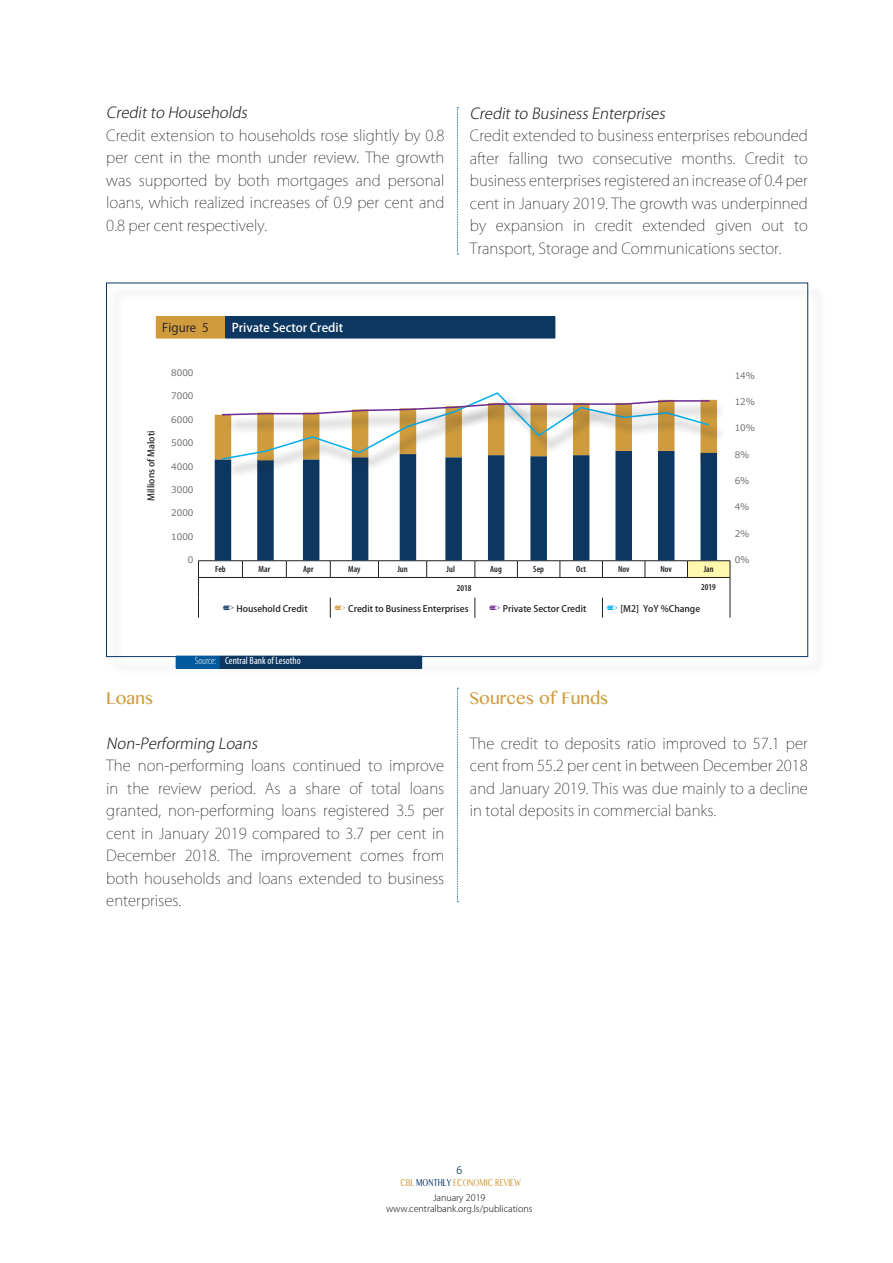
<style>
.page{position:relative;width:893px;height:1263px;background:#fff}
.page>*{position:absolute;margin:0;border:0;box-sizing:border-box;transform-origin:0 0}
.t1{font:200 15px/22.5px "Koz Go Pr 6 N";color:#231f20;text-align:justify}
.t2{font:italic 300 15px "Koz Go Pr 6 N";color:#231f20}
.t3{font:15px "Bangla MN";color:#cf9b3d}
.t4{font:500 12px "Koz Go Pro";color:#fff}
.t5{font:12px "Koz Go Pro";color:#231f20}
.t6{font:condensed 10.5px "Myriad Pro";color:#fff}
.t7{font:300 condensed 10.5px "Myriad Pro";color:#fff}
.t8{font:10.5px "Koz Go Pro";color:#264d62}
.t9{font:500 9px "Koz Go Pro";color:#231f20}
.t10{font:9px "Meiryo";color:#6c6d70}
.t11{font:300 9px "Koz Go Pro";color:#231f20}
.t12{font:600 condensed 9px "Myriad Pro";color:#231f20}
.t13{font:9px "Bangla MN";color:#cf9b3d;scale:.67 1}
.s1{font-family:"Monotype Sorts";font-weight:400;font-size:12px;color:#0c3761}
.s2{font-family:"Monotype Sorts";font-weight:400;font-size:12px;color:#cf9b3d}
.s3{font-family:"Monotype Sorts";font-weight:400;font-size:12px;color:#6e2a8e}
.s4{font-family:"Monotype Sorts";font-weight:400;font-size:12px;color:#00aeef}
.s5{color:#0c3761}
</style>
<div class="page">
<svg style="left:457px;top:107px;width:1px;height:148px"></svg>
<svg style="left:457px;top:688px;width:1px;height:214px"></svg>
<div style="left:687px;top:561px;width:43px;height:16px;background:#fff8ae"></div>
<hr style="left:198px;top:560px;width:44px;height:1px;background:#231f20">
<hr style="left:242px;top:560px;width:44px;height:1px;background:#231f20">
<svg style="left:242px;top:561px;width:1px;height:16px"></svg>
<hr style="left:286px;top:560px;width:44px;height:1px;background:#231f20">
<svg style="left:286px;top:561px;width:1px;height:16px"></svg>
<hr style="left:330px;top:560px;width:48px;height:1px;background:#231f20">
<svg style="left:330px;top:561px;width:1px;height:16px"></svg>
<hr style="left:378px;top:560px;width:49px;height:1px;background:#231f20">
<svg style="left:378px;top:561px;width:1px;height:16px"></svg>
<hr style="left:427px;top:560px;width:48px;height:1px;background:#231f20">
<svg style="left:426px;top:561px;width:1px;height:16px"></svg>
<hr style="left:475px;top:560px;width:42px;height:1px;background:#231f20">
<svg style="left:475px;top:561px;width:1px;height:16px"></svg>
<hr style="left:517px;top:560px;width:43px;height:1px;background:#231f20">
<svg style="left:517px;top:561px;width:1px;height:16px"></svg>
<hr style="left:560px;top:560px;width:42px;height:1px;background:#231f20">
<svg style="left:560px;top:561px;width:1px;height:16px"></svg>
<hr style="left:602px;top:560px;width:43px;height:1px;background:#231f20">
<svg style="left:602px;top:561px;width:1px;height:16px"></svg>
<hr style="left:645px;top:560px;width:42px;height:1px;background:#231f20">
<svg style="left:645px;top:561px;width:1px;height:16px"></svg>
<hr style="left:687px;top:560px;width:43px;height:1px;background:#231f20">
<svg style="left:687px;top:561px;width:1px;height:16px"></svg>
<hr style="left:198px;top:577px;width:44px;height:1px;background:#231f20">
<hr style="left:242px;top:577px;width:44px;height:1px;background:#231f20">
<hr style="left:286px;top:577px;width:44px;height:1px;background:#231f20">
<hr style="left:330px;top:577px;width:48px;height:1px;background:#231f20">
<hr style="left:378px;top:577px;width:49px;height:1px;background:#231f20">
<hr style="left:427px;top:577px;width:48px;height:1px;background:#231f20">
<hr style="left:475px;top:577px;width:42px;height:1px;background:#231f20">
<hr style="left:517px;top:577px;width:43px;height:1px;background:#231f20">
<hr style="left:560px;top:577px;width:42px;height:1px;background:#231f20">
<hr style="left:602px;top:577px;width:43px;height:1px;background:#231f20">
<hr style="left:645px;top:577px;width:42px;height:1px;background:#231f20">
<hr style="left:687px;top:577px;width:43px;height:1px;background:#231f20">
<svg style="left:198px;top:561px;width:1px;height:57px"></svg>
<svg style="left:330px;top:598px;width:1px;height:20px"></svg>
<svg style="left:475px;top:598px;width:1px;height:20px"></svg>
<svg style="left:602px;top:598px;width:1px;height:20px"></svg>
<svg style="left:730px;top:561px;width:1px;height:57px"></svg>
<div style="left:156px;top:316px;width:70px;height:22px;background:#cf9b3d"></div>
<div style="left:226px;top:316px;width:329px;height:22px;background:#0c3761"></div>
<hr style="left:156px;top:338px;width:70px;height:1px;background:#cf9b3d">
<svg style="left:225px;top:317px;width:1px;height:21px"></svg>
<svg style="left:555px;top:317px;width:1px;height:21px"></svg>
<hr style="left:226px;top:338px;width:329px;height:1px;background:#0c3761">
<div style="left:176px;top:656px;width:43px;height:12px;background:#015a9d"></div>
<div style="left:219px;top:656px;width:203px;height:12px;background:#0c3761"></div>
<hr style="left:219px;top:668px;width:203px;height:1px;background:#0c3761">
<svg style="left:219px;top:656px;width:1px;height:12px"></svg>
<hr style="left:176px;top:668px;width:43px;height:1px;background:#015a9d">
<div style="left:658px;top:451px;width:16px;height:109px;background:#0c3761"></div>
<div style="left:615px;top:451px;width:17px;height:109px;background:#0c3761"></div>
<div style="left:573px;top:455px;width:16px;height:105px;background:#0c3761"></div>
<div style="left:530px;top:456px;width:17px;height:104px;background:#0c3761"></div>
<div style="left:488px;top:455px;width:16px;height:105px;background:#0c3761"></div>
<div style="left:445px;top:457px;width:17px;height:103px;background:#0c3761"></div>
<div style="left:400px;top:454px;width:16px;height:106px;background:#0c3761"></div>
<div style="left:352px;top:457px;width:16px;height:103px;background:#0c3761"></div>
<div style="left:303px;top:459px;width:16px;height:101px;background:#0c3761"></div>
<div style="left:257px;top:459px;width:17px;height:101px;background:#0c3761"></div>
<div style="left:215px;top:459px;width:16px;height:101px;background:#0c3761"></div>
<div style="left:215px;top:415px;width:16px;height:44px;background:#cf9b3d"></div>
<div style="left:700px;top:453px;width:17px;height:107px;background:#0c3761"></div>
<div style="left:225px;top:396px;width:501px;height:82px;background:#231f20;opacity:.75"></div>
<div style="left:225px;top:402px;width:502px;height:32px;background:#231f20;opacity:.75"></div>
<svg style="left:220px;top:392px;width:491px;height:69px"></svg>
<p class="t2" style="left:106px;top:104px;width:146px">Creditto Households</p>
<p class="t1" style="left:106px;top:124px;width:340px">Credit extension to households rose slightly by 0.8 per cent in the month under review. The growth was supported by both mortgages and personal loans, which realized increases of 0.9 per cent and 0.8 per cent respectively.</p>
<p class="t2" style="left:470px;top:105px;width:201px">Creditto BusinessEnterprises</p>
<p class="t1" style="left:470px;top:125px;width:340px">Credit extended to business enterprises rebounded after falling two consecutive months. Credit to business enterprises registered an increase of 0.4 per cent in January 2019. The growth was underpinned by expansion in credit extended given out to Transport, Storage and Communications sector.</p>
<p class="t5" style="left:162px;top:320px;width:48px">Figure 5</p>
<p class="t4" style="left:232px;top:320px;width:113px">Private Sector Credit</p>
<p class="t9" style="left:146px;top:501px;width:72px;rotate:-90deg">Millions of Maloti</p>
<p class="t10" style="left:171px;top:366px;width:24px">8000</p>
<p class="t10" style="left:171px;top:390px;width:24px">7000</p>
<p class="t10" style="left:171px;top:413px;width:24px">6000</p>
<p class="t10" style="left:171px;top:437px;width:24px">5000</p>
<p class="t10" style="left:171px;top:460px;width:24px">4000</p>
<p class="t10" style="left:171px;top:483px;width:24px">3000</p>
<p class="t10" style="left:171px;top:507px;width:24px">2000</p>
<p class="t10" style="left:171px;top:530px;width:24px">1000</p>
<p class="t10" style="left:188px;top:553px;width:7px">0</p>
<p class="t10" style="left:735px;top:369px;width:22px">14%</p>
<p class="t10" style="left:735px;top:395px;width:22px">12%</p>
<p class="t10" style="left:735px;top:422px;width:22px">10%</p>
<p class="t10" style="left:735px;top:448px;width:16px">8%</p>
<p class="t10" style="left:735px;top:474px;width:16px">6%</p>
<p class="t10" style="left:735px;top:501px;width:16px">4%</p>
<p class="t10" style="left:735px;top:527px;width:16px">2%</p>
<p class="t10" style="left:735px;top:554px;width:16px">0%</p>
<p class="t12" style="left:215px;top:564px;width:12px">Feb</p>
<p class="t12" style="left:259px;top:564px;width:13px">Mar</p>
<p class="t12" style="left:303px;top:564px;width:12px">Apr</p>
<p class="t12" style="left:348px;top:564px;width:14px">May</p>
<p class="t12" style="left:397px;top:564px;width:12px">Jun</p>
<p class="t12" style="left:447px;top:564px;width:10px">Jul</p>
<p class="t12" style="left:490px;top:564px;width:13px">Aug</p>
<p class="t12" style="left:533px;top:564px;width:12px">Sep</p>
<p class="t12" style="left:576px;top:564px;width:11px">Oct</p>
<p class="t12" style="left:618px;top:564px;width:13px">Nov</p>
<p class="t12" style="left:660px;top:564px;width:13px">Nov</p>
<p class="t12" style="left:704px;top:564px;width:12px">Jan</p>
<p class="t12" style="left:457px;top:583px;width:16px">2018</p>
<p class="t9" style="left:223px;top:603px;width:86px"><span class="s1">/</span> Household Credit</p>
<p class="t9" style="left:335px;top:603px;width:136px"><span class="s2">/</span> Credit to Business Enterprises</p>
<p class="t9" style="left:489px;top:603px;width:99px"><span class="s3">/</span> Private Sector Credit</p>
<p class="t9" style="left:607px;top:603px;width:95px"><span class="s4">/</span> [M2] YoY %Change</p>
<p class="t12" style="left:701px;top:582px;width:16px">2019</p>
<p class="t7" style="left:195px;top:655px;width:23px">Source:</p>
<p class="t6" style="left:225px;top:654px;width:77px">Central Bank of Lesotho</p>
<p class="t3" style="left:106px;top:686px;width:48px">Loans</p>
<p class="t2" style="left:106px;top:735px;width:157px">Non-Performing Loans</p>
<p class="t1" style="left:106px;top:755px;width:340px">The non-performing loans continued to improve in the review period. As a share of total loans granted, non-performing loans registered 3.5 per cent in January 2019 compared to 3.7 per cent in December 2018. The improvement comes from both households and loans extended to business enterprises.</p>
<p class="t3" style="left:470px;top:686px;width:140px">Sources of Funds</p>
<p class="t1" style="left:470px;top:732px;width:340px">The credit to deposits ratio improved to 57.1 per cent from 55.2 per cent in between December 2018 and January 2019. This was due mainly to a decline in total deposits in commercial banks.</p>
<p class="t8" style="left:456px;top:1163px;width:7px">6</p>
<p class="t13" style="left:400px;top:1176px;width:181px">CBL <span class="s5">MONTHLY</span> ECONOMIC REVIEW</p>
<p class="t11" style="left:433px;top:1192px;width:54px">January 2019</p>
<p class="t11" style="left:386px;top:1203px;width:148px">www.centralbank.org.ls/publications</p>
</div>
